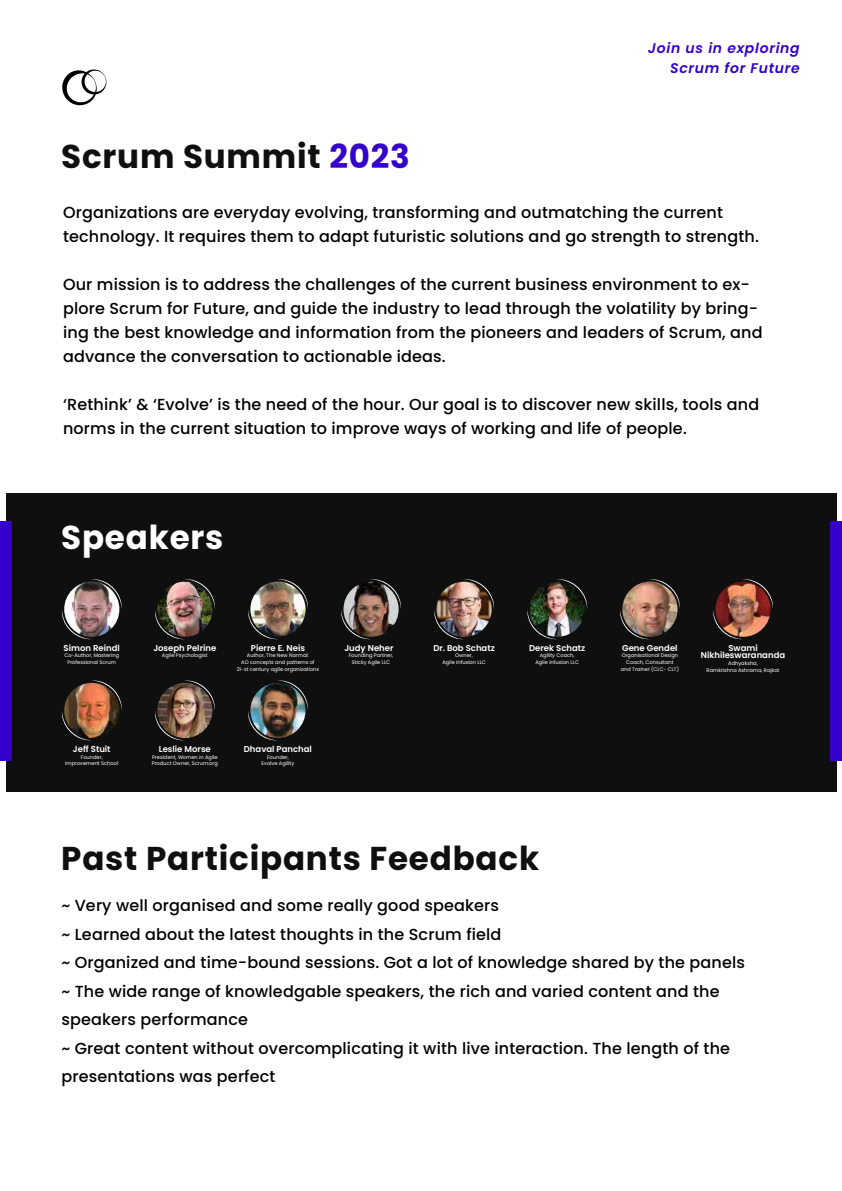
<style>
.page{position:relative;width:842px;height:1191px;background:#fff}
.page>*{position:absolute;margin:0;border:0;box-sizing:border-box;transform-origin:0 0}
.t1{font:700 33px "Poppins";letter-spacing:.025em;color:#0f0f0f}
.t2{font:700 33px "Poppins";letter-spacing:.025em;color:#fff}
.t3{font:500 16px/28.5px "Poppins";letter-spacing:.01em;color:#000}
.t4{font:italic 600 14px/20px "Poppins";letter-spacing:.05em;color:#3500cb;text-align:right}
.t5{font:600 8.5px/7.8px "Poppins";color:#fff;text-align:center}
.t6{font:5.1px/6.8px "Poppins";color:#fff;text-align:center}
.s1{color:#3500cb}
</style>
<div class="page">
<div style="left:6px;top:493px;width:830px;height:298px;background:#0f0f0f"></div>
<svg style="left:62px;top:579px;width:60px;height:61px"></svg>
<img style="left:64px;top:581px;width:55px;height:56px;border-radius:28px">
<svg style="left:155px;top:579px;width:60px;height:61px"></svg>
<img style="left:157px;top:581px;width:55px;height:56px;border-radius:28px">
<svg style="left:248px;top:579px;width:60px;height:61px"></svg>
<img style="left:250px;top:581px;width:56px;height:56px;border-radius:28px">
<svg style="left:341px;top:579px;width:60px;height:61px"></svg>
<img style="left:343px;top:581px;width:56px;height:56px;border-radius:28px">
<svg style="left:434px;top:579px;width:60px;height:61px"></svg>
<img style="left:436px;top:581px;width:56px;height:56px;border-radius:28px">
<svg style="left:527px;top:579px;width:60px;height:61px"></svg>
<img style="left:530px;top:581px;width:55px;height:56px;border-radius:28px">
<svg style="left:620px;top:579px;width:60px;height:61px"></svg>
<img style="left:622px;top:581px;width:55px;height:56px;border-radius:28px">
<svg style="left:713px;top:579px;width:60px;height:61px"></svg>
<img style="left:715px;top:581px;width:56px;height:56px;border-radius:28px">
<svg style="left:62px;top:680px;width:60px;height:61px"></svg>
<img style="left:64px;top:683px;width:55px;height:55px;border-radius:28px">
<svg style="left:155px;top:680px;width:60px;height:61px"></svg>
<img style="left:157px;top:683px;width:55px;height:55px;border-radius:28px">
<svg style="left:248px;top:680px;width:60px;height:61px"></svg>
<img style="left:250px;top:683px;width:56px;height:55px;border-radius:28px">
<div style="left:0;top:521px;width:12px;height:239px;background:#3500cb"></div>
<div style="left:830px;top:521px;width:12px;height:239px;background:#3500cb"></div>
<svg style="left:62px;top:69px;width:44px;height:37px"></svg>
<h1 class="t1" style="left:61px;top:137px;width:350px">Scrum Summit <span class="s1">2023</span></h1>
<p class="t4" style="left:648px;top:38px;width:153px">Join us in exploring<br>Scrum for Future</p>
<p class="t3" style="left:63px;top:201px;width:697px;line-height:24px">Organizations are everyday evolving, transforming and outmatching the current technology. It requires them to adapt futuristic solutions and go strength to strength.</p>
<p class="t3" style="left:63px;top:273px;width:701px;line-height:24px">Our mission is to address the challenges of the current business environment to ex&shy;plore Scrum for Future, and guide the industry to lead through the volatility by bring&shy;ing the best knowledge and information from the pioneers and leaders of Scrum, and advance the conversation to actionable ideas.</p>
<p class="t3" style="left:63px;top:393px;width:698px;line-height:24px">‘Rethink’ &amp; ‘Evolve’ is the need of the hour. Our goal is to discover new skills, tools and norms in the current situation to improve ways of working and life of people.</p>
<h1 class="t2" style="left:61px;top:518px;width:164px">Speakers</h1>
<p class="t5" style="left:64px;top:643px;width:58px">Simon Reindl</p>
<p class="t6" style="left:64px;top:652px;width:56px">Co-Author, Mastering<br>Professional Scrum</p>
<p class="t5" style="left:153px;top:643px;width:64px">Joseph Pelrine</p>
<p class="t6" style="left:162px;top:652px;width:47px">Agile Psychologist</p>
<p class="t5" style="left:251px;top:643px;width:56px">Pierre E. Neis</p>
<p class="t6" style="left:237px;top:652px;width:84px">Author, The New Normal:<br>AO concepts and patterns of<br>21-st century agile organizations</p>
<p class="t5" style="left:344px;top:643px;width:51px">Judy Neher</p>
<p class="t6" style="left:349px;top:652px;width:46px">Founding Partner,<br>Sticky Agile LLC</p>
<p class="t5" style="left:433px;top:643px;width:63px">Dr. Bob Schatz</p>
<p class="t6" style="left:442px;top:652px;width:45px">Owner,<br>Agile Infusion LLC</p>
<p class="t5" style="left:529px;top:643px;width:58px">Derek Schatz</p>
<p class="t6" style="left:535px;top:652px;width:45px">Agility Coach,<br>Agile Infusion LLC</p>
<p class="t5" style="left:73px;top:745px;width:39px">Jeff Stuit</p>
<p class="t6" style="left:65px;top:753px;width:55px">Founder,<br>Improvement School</p>
<p class="t5" style="left:159px;top:745px;width:54px">Leslie Morse</p>
<p class="t6" style="left:152px;top:753px;width:68px;text-align:left">President, Women in Agile<br>Product Owner, Scrum.org</p>
<p class="t5" style="left:244px;top:745px;width:70px">Dhaval Panchal</p>
<p class="t6" style="left:262px;top:753px;width:34px">Founder,<br>Evolve Agility</p>
<h1 class="t1" style="left:61px;top:839px;width:479px">Past Participants Feedback</h1>
<p class="t5" style="left:622px;top:643px;width:57px">Gene Gendel</p>
<p class="t6" style="left:621px;top:652px;width:60px">Organisational Design<br>Coach, Consultant and Trainer (CLC- CLT)</p>
<p class="t5" style="left:701px;top:643px;width:86px">Swami<br>Nikhileswarananda</p>
<p class="t6" style="left:707px;top:660px;width:74px">Adhyaksha,<br>Ramkrishna Ashrama, Rajkot</p>
<p class="t3" style="left:61px;top:891px;width:685px">~ Very well organised and some really good speakers<br>~ Learned about the latest thoughts in the Scrum field<br>~ Organized and time-bound sessions. Got a lot of knowledge shared by the panels ~ The wide range of knowledgable speakers, the rich and varied content and the speakers performance<br>~ Great content without overcomplicating it with live interaction. The length of the presentations was perfect</p>
</div>
